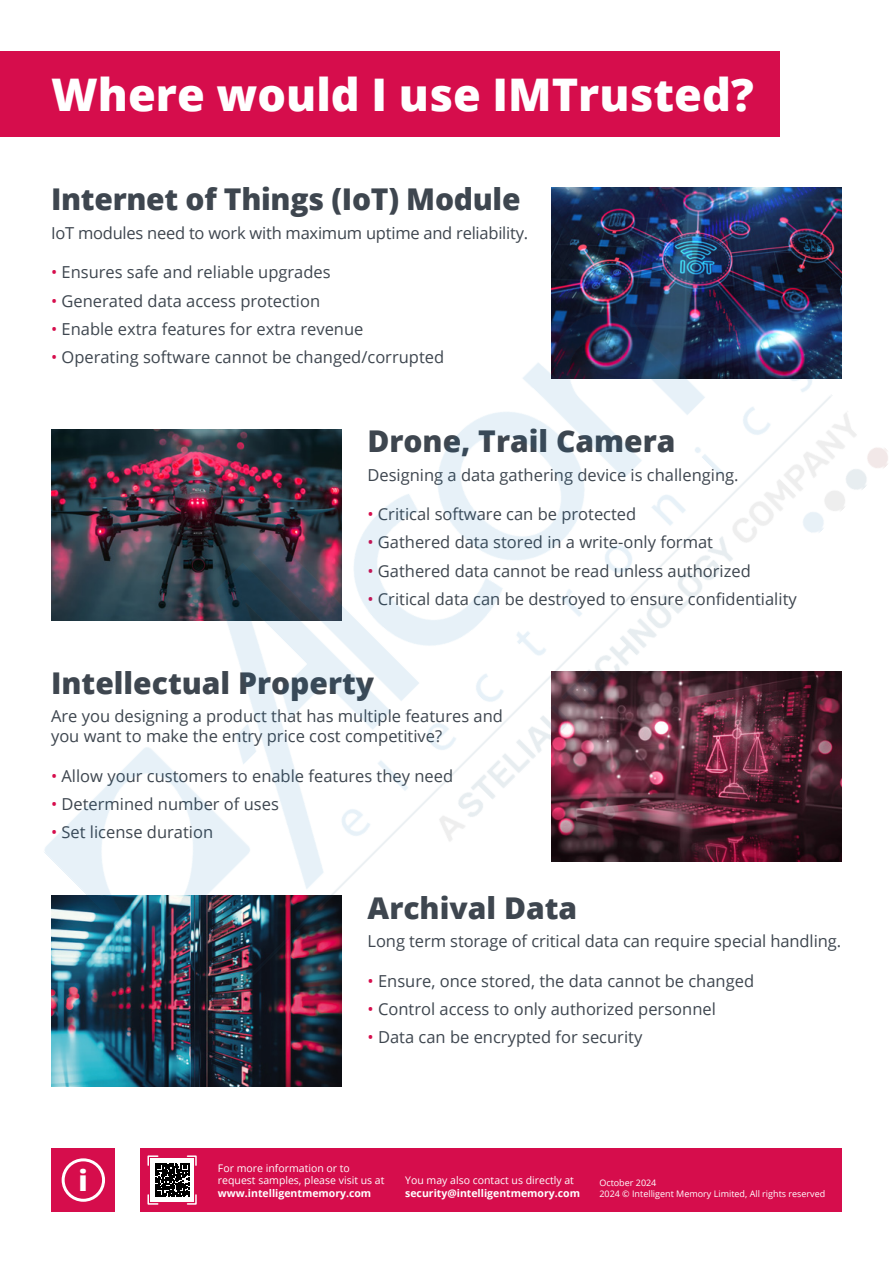
<style>
.page{position:relative;width:893px;height:1263px;background:#fff}
.page>*{position:absolute;margin:0;border:0;box-sizing:border-box;transform-origin:0 0}
.t1{font:800 45px "Open Sans";color:#fff}
.t2{font:800 30px "Open Sans";color:#3e464f}
.t3{font:800 28.5px "Open Sans";color:#fff}
.t4{font:16.5px/19.8px "Open Sans";color:#3e464f}
.t5{font:10.5px/12.6px "Open Sans";color:#fff}
.t6{font:700 10.5px "Open Sans";color:#fff}
.t7{font:9px/10.8px "Open Sans";color:#fff}
.s1{color:#d60d4c}
</style>
<div class="page">
<div style="left:140px;top:1148px;width:702px;height:64px;background:#d60d4c"></div>
<svg style="left:147px;top:1155px;width:50px;height:50px"></svg>
<div style="left:51px;top:1148px;width:64px;height:64px;background:#d60d4c"></div>
<div style="left:62px;top:1158px;width:43px;height:44px;border:3px solid #fff;border-radius:50%"></div>
<div style="left:0;top:51px;width:779px;height:85px;background:#d60d4c"></div>
<img style="left:51px;top:1078px;width:291px;height:8px">
<img style="left:44px;top:187px;width:844px;height:891px">
<h1 class="t1" style="left:51px;top:60px;width:704px">Where would I use IMTrusted?</h1>
<h2 class="t2" style="left:51px;top:177px;width:471px">Internet of Things (IoT) Module</h2>
<p class="t4" style="left:51px;top:222px;width:479px">IoT modules need to work with maximum uptime and reliability.</p>
<p class="t4" style="left:51px;top:262px;width:281px"><span class="s1">•</span> Ensures safe and reliable upgrades</p>
<p class="t4" style="left:51px;top:290px;width:271px"><span class="s1">•</span> Generated data access protection</p>
<p class="t4" style="left:51px;top:319px;width:314px"><span class="s1">•</span> Enable extra features for extra revenue</p>
<p class="t4" style="left:51px;top:347px;width:395px"><span class="s1">•</span> Operating software cannot be changed/corrupted</p>
<h2 class="t2" style="left:367px;top:418px;width:310px">Drone, Trail Camera</h2>
<p class="t4" style="left:367px;top:464px;width:373px">Designing a data gathering device is challenging.</p>
<p class="t4" style="left:367px;top:504px;width:270px"><span class="s1">•</span> Critical software can be protected</p>
<p class="t4" style="left:367px;top:532px;width:347px"><span class="s1">•</span> Gathered data stored in a write-only format</p>
<p class="t4" style="left:367px;top:560px;width:385px"><span class="s1">•</span> Gathered data cannot be read unless authorized</p>
<p class="t4" style="left:367px;top:589px;width:431px"><span class="s1">•</span> Critical data can be destroyed to ensure confidentiality</p>
<h2 class="t2" style="left:51px;top:660px;width:325px">Intellectual Property</h2>
<p class="t4" style="left:51px;top:706px;width:453px">Are you designing a product that has multiple features and you want to make the entry price cost competitive?</p>
<p class="t4" style="left:51px;top:765px;width:404px"><span class="s1">•</span> Allow your customers to enable features they need</p>
<p class="t4" style="left:51px;top:794px;width:229px"><span class="s1">•</span> Determined number of uses</p>
<p class="t4" style="left:51px;top:822px;width:164px"><span class="s1">•</span> Set license duration</p>
<h2 class="t2" style="left:368px;top:885px;width:211px">Archival Data</h2>
<p class="t4" style="left:368px;top:931px;width:475px">Long term storage of critical data can require special handling.</p>
<p class="t4" style="left:368px;top:970px;width:388px"><span class="s1">•</span> Ensure, once stored, the data cannot be changed</p>
<p class="t4" style="left:368px;top:999px;width:350px"><span class="s1">•</span> Control access to only authorized personnel</p>
<p class="t4" style="left:368px;top:1027px;width:276px"><span class="s1">•</span> Data can be encrypted for security</p>
<p class="t5" style="left:218px;top:1161px;width:168px">For more information or to request samples, please visit us at</p>
<p class="t6" style="left:218px;top:1185px;width:155px">www.intelligentmemory.com</p>
<h3 class="t3" style="left:79px;top:1159px;width:11px">i</h3>
<p class="t7" style="left:599px;top:1177px;width:227px">October 2024<br>2024 © Intelligent Memory Limited, All rights reserved</p>
<p class="t5" style="left:405px;top:1174px;width:170px">You may also contact us directly at</p>
<p class="t6" style="left:405px;top:1185px;width:176px">security@intelligentmemory.com</p>
</div>
